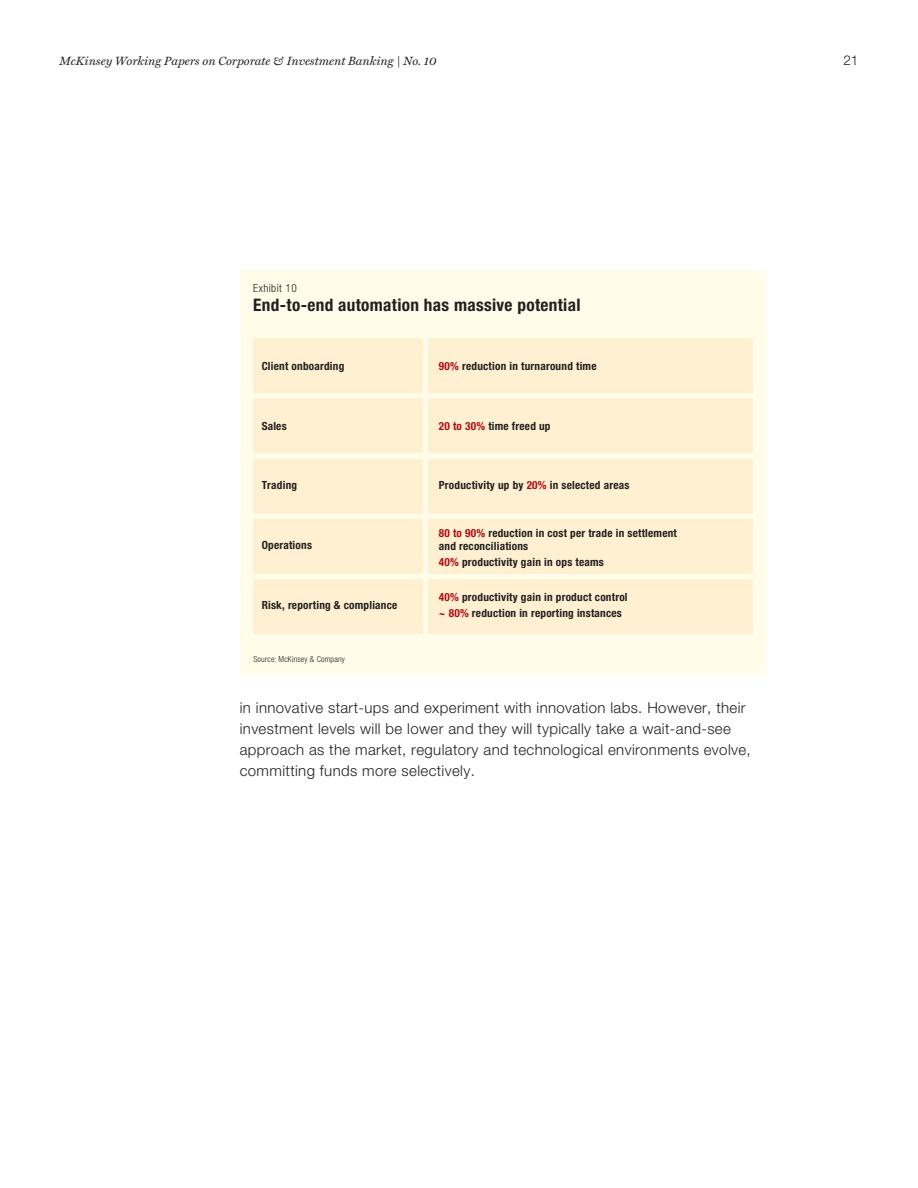
<style>
.page{position:relative;width:918px;height:1188px;background:#fff}
.page>*{position:absolute;margin:0;border:0;box-sizing:border-box;transform-origin:0 0}
.t1{font:700 condensed 17.25px "Helvetica Neue LT Std";letter-spacing:.02em;color:#231f20}
.Text{font:300 15px/21px "Helvetica Neue LT Std";letter-spacing:.025em;color:#231f20}
.t2{font:300 13.5px "Helvetica Neue LT Std";color:#231f20}
.t3{font:italic 12px "Miller Text";color:#231f20}
.t4{font:700 condensed 11.25px/12.8px "Helvetica Neue LT Std";letter-spacing:.02em;color:#231f20}
.t5{font:300 condensed 11.25px "Helvetica Neue LT Std";letter-spacing:.04em;color:#231f20}
.t6{font:300 condensed 8.25px "Helvetica Neue LT Std";letter-spacing:.02em;color:#231f20}
.s1{color:#b00d15}
</style>
<div class="page">
<div style="left:240px;top:270px;width:527px;height:405px;background:#fffde9"></div>
<div style="left:429px;top:338px;width:324px;height:55px;background:#fef0d0"></div>
<div style="left:254px;top:338px;width:169px;height:55px;background:#fef0d0"></div>
<div style="left:429px;top:399px;width:324px;height:54px;background:#fef0d0"></div>
<div style="left:254px;top:399px;width:169px;height:54px;background:#fef0d0"></div>
<div style="left:429px;top:459px;width:324px;height:55px;background:#fef0d0"></div>
<div style="left:254px;top:459px;width:169px;height:55px;background:#fef0d0"></div>
<div style="left:429px;top:519px;width:324px;height:55px;background:#fef0d0"></div>
<div style="left:254px;top:519px;width:169px;height:55px;background:#fef0d0"></div>
<div style="left:429px;top:579px;width:324px;height:55px;background:#fef0d0"></div>
<div style="left:254px;top:579px;width:169px;height:55px;background:#fef0d0"></div>
<p class="t3" style="left:60px;top:54px;width:378px">McKinsey Working Papers on Corporate &amp; Investment Banking | No. 10</p>
<p class="t2" style="left:843px;top:52px;width:17px">21</p>
<p class="t5" style="left:253px;top:281px;width:45px">Exhibit 10</p>
<p class="t1" style="left:253px;top:295px;width:329px">End-to-end automation has massive potential</p>
<p class="t4" style="left:262px;top:359px;width:84px">Client onboarding</p>
<p class="t4" style="left:262px;top:419px;width:27px">Sales</p>
<p class="t4" style="left:262px;top:479px;width:37px">Trading</p>
<p class="t4" style="left:262px;top:538px;width:52px">Operations</p>
<p class="t4" style="left:262px;top:598px;width:137px">Risk, reporting &amp; compliance</p>
<p class="t6" style="left:253px;top:654px;width:93px">Source: McKinsey &amp; Company</p>
<p class="t4" style="left:439px;top:359px;width:159px"><span class="s1">90%</span> reduction in turnaround time</p>
<p class="t4" style="left:439px;top:419px;width:113px"><span class="s1">20 to 30%</span> time freed up</p>
<p class="t4" style="left:439px;top:479px;width:192px">Productivity up by <span class="s1">20%</span> in selected areas</p>
<p class="t4" style="left:439px;top:527px;width:240px"><span class="s1">80 to 90%</span> reduction in cost per trade in settlement and reconciliations</p>
<p class="t4" style="left:439px;top:555px;width:166px"><span class="s1">40%</span> productivity gain in ops teams</p>
<p class="t4" style="left:439px;top:589px;width:190px;line-height:15.8px"><span class="s1">40%</span> productivity gain in product control <span class="s1">~ 80%</span> reduction in reporting instances</p>
<p class="Text" style="left:240px;top:697px;width:513px">in innovative start-ups and experiment with innovation labs. However, their investment levels will be lower and they will typically take a wait-and-see approach as the market, regulatory and technological environments evolve, committing funds more selectively.</p>
</div>
